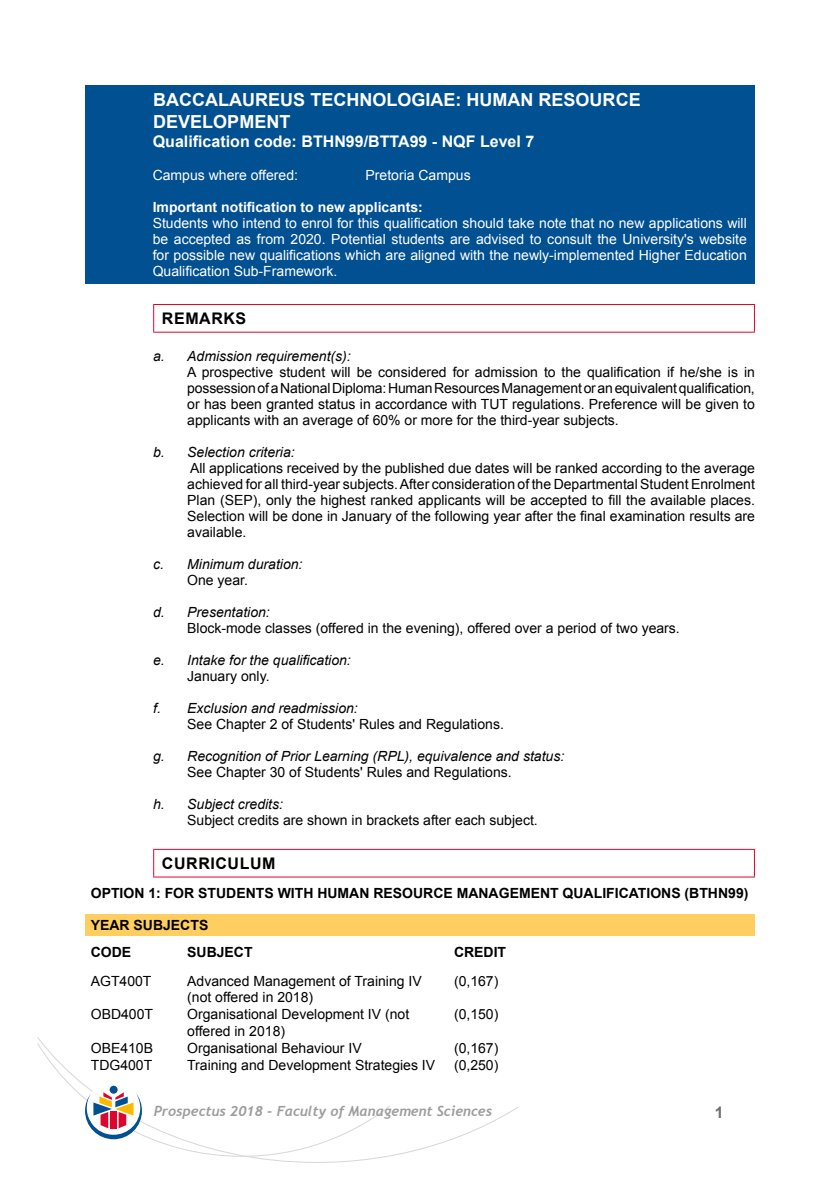
<style>
.page{position:relative;width:840px;height:1191px;background:#fff}
.page>*{position:absolute;margin:0;border:0;box-sizing:border-box;transform-origin:0 0}
.t1{font:700 18px/21.6px "Arial";color:#fff}
.t2{font:700 16px "Arial";color:#fff}
.t3{font:700 16px "Arial";letter-spacing:.035em;color:#000}
.t4{font:700 16px "Arial";color:#706f6f}
.t5{font:14px/16px "Arial";color:#000;text-align:justify}
.t6{font:14px/16px "Arial";color:#fff;text-align:justify}
.t7{font:italic 14px "Arial";color:#000}
.t8{font:700 14px/26.4px "Arial";color:#000}
.t9{font:italic 700 14px "Trebuchet";color:#9d9d9c}
.t10{font:700 14px "Arial";color:#fff}
</style>
<div class="page">
<svg style="left:37px;top:1037px;width:482px;height:125px"></svg>
<svg style="left:37px;top:1043px;width:353px;height:113px"></svg>
<div style="left:85px;top:85px;width:669px;height:199px;background:#005092"></div>
<hr style="left:153px;top:304px;width:601px;height:1px;background:#dd052b">
<svg style="left:153px;top:305px;width:1px;height:27px"></svg>
<svg style="left:753px;top:305px;width:1px;height:27px"></svg>
<hr style="left:153px;top:332px;width:601px;height:1px;background:#dd052b">
<hr style="left:153px;top:849px;width:601px;height:1px;background:#dd052b">
<svg style="left:153px;top:850px;width:1px;height:26px"></svg>
<svg style="left:753px;top:850px;width:1px;height:26px"></svg>
<hr style="left:153px;top:876px;width:601px;height:1px;background:#dd052b">
<div style="left:85px;top:914px;width:669px;height:22px;background:#fece61"></div>
<p class="t1" style="left:153px;top:89px;width:488px">BACCALAUREUS TECHNOLOGIAE: HUMAN RESOURCE<br>DEVELOPMENT</p>
<p class="t2" style="left:153px;top:130px;width:383px">Qualification code: BTHN99/BTTA99 - NQF Level 7</p>
<p class="t6" style="left:153px;top:167px;width:147px">Campus where offered:</p>
<p class="t6" style="left:365px;top:167px;width:107px">Pretoria Campus</p>
<p class="t10" style="left:153px;top:197px;width:271px">Important notification to new applicants:</p>
<p class="t6" style="left:153px;top:215px;width:595px">Students who intend to enrol for this qualification should take note that no new applications will be accepted as from 2020. Potential students are advised to consult the University's website for possible new qualifications which are aligned with the newly-implemented Higher Education Qualification Sub-Framework.</p>
<p class="t3" style="left:162px;top:307px;width:86px">REMARKS</p>
<p class="t7" style="left:153px;top:347px;width:199px">a. Admission requirement(s):</p>
<p class="t5" style="left:187px;top:364px;width:569px">A prospective student will be considered for admission to the qualification if he/she is in possession of a National Diploma: Human Resources Management or an equivalent qualification, or has been granted status in accordance with TUT regulations. Preference will be given to applicants with an average of 60% or more for the third-year subjects.</p>
<p class="t7" style="left:153px;top:443px;width:143px">b. Selection criteria:</p>
<p class="t5" style="left:187px;top:460px;width:569px">All applications received by the published due dates will be ranked according to the average achieved for all third-year subjects. After consideration of the Departmental Student Enrolment Plan (SEP), only the highest ranked applicants will be accepted to fill the available places.<br>Selection will be done in January of the following year after the final examination results are available.</p>
<p class="t7" style="left:153px;top:555px;width:151px">c. Minimum duration:</p>
<p class="t5" style="left:187px;top:572px;width:62px">One year.</p>
<p class="t7" style="left:153px;top:603px;width:118px">d. Presentation:</p>
<p class="t5" style="left:187px;top:620px;width:494px">Block-mode classes (offered in the evening), offered over a period of two years.</p>
<p class="t7" style="left:153px;top:651px;width:199px">e. Intake for the qualification:</p>
<p class="t5" style="left:187px;top:668px;width:84px">January only.</p>
<p class="t7" style="left:153px;top:699px;width:206px">f. Exclusion and readmission:</p>
<p class="t5" style="left:187px;top:716px;width:318px">See Chapter 2 of Students' Rules and Regulations.</p>
<p class="t7" style="left:153px;top:747px;width:412px">g. Recognition of Prior Learning (RPL), equivalence and status:</p>
<p class="t5" style="left:187px;top:764px;width:326px">See Chapter 30 of Students' Rules and Regulations.</p>
<p class="t7" style="left:153px;top:795px;width:131px">h. Subject credits:</p>
<p class="t5" style="left:187px;top:812px;width:352px">Subject credits are shown in brackets after each subject.</p>
<p class="t3" style="left:162px;top:852px;width:115px">CURRICULUM</p>
<p class="t8" style="left:91px;top:880px;width:658px">OPTION 1: FOR STUDENTS WITH HUMAN RESOURCE MANAGEMENT QUALIFICATIONS (BTHN99)</p>
<p class="t8" style="left:91px;top:912px;width:119px">YEAR SUBJECTS<br>CODE</p>
<p class="t8" style="left:187px;top:938px;width:67px">SUBJECT</p>
<p class="t8" style="left:454px;top:938px;width:54px">CREDIT</p>
<p class="t5" style="left:91px;top:972px;width:62px">AGT400T</p>
<p class="t5" style="left:187px;top:972px;width:236px">Advanced Management of Training IV</p>
<p class="t5" style="left:454px;top:972px;width:46px">(0,167)</p>
<p class="t5" style="left:187px;top:989px;width:127px">(not offered in 2018)</p>
<p class="t5" style="left:91px;top:1006px;width:64px">OBD400T</p>
<p class="t5" style="left:187px;top:1006px;width:223px">Organisational Development IV (not</p>
<p class="t5" style="left:454px;top:1006px;width:46px">(0,150)</p>
<p class="t5" style="left:187px;top:1023px;width:99px">offered in 2018)</p>
<p class="t5" style="left:91px;top:1039px;width:64px">OBE410B</p>
<p class="t5" style="left:187px;top:1039px;width:176px">Organisational Behaviour IV</p>
<p class="t5" style="left:454px;top:1039px;width:46px">(0,167)</p>
<p class="t5" style="left:91px;top:1056px;width:63px">TDG400T</p>
<p class="t5" style="left:187px;top:1056px;width:249px">Training and Development Strategies IV</p>
<p class="t5" style="left:454px;top:1056px;width:46px">(0,250)</p>
<p class="t9" style="left:154px;top:1102px;width:340px">Prospectus 2018 - Faculty of Management Sciences</p>
<p class="t4" style="left:714px;top:1100px;width:10px">1</p>
</div>
